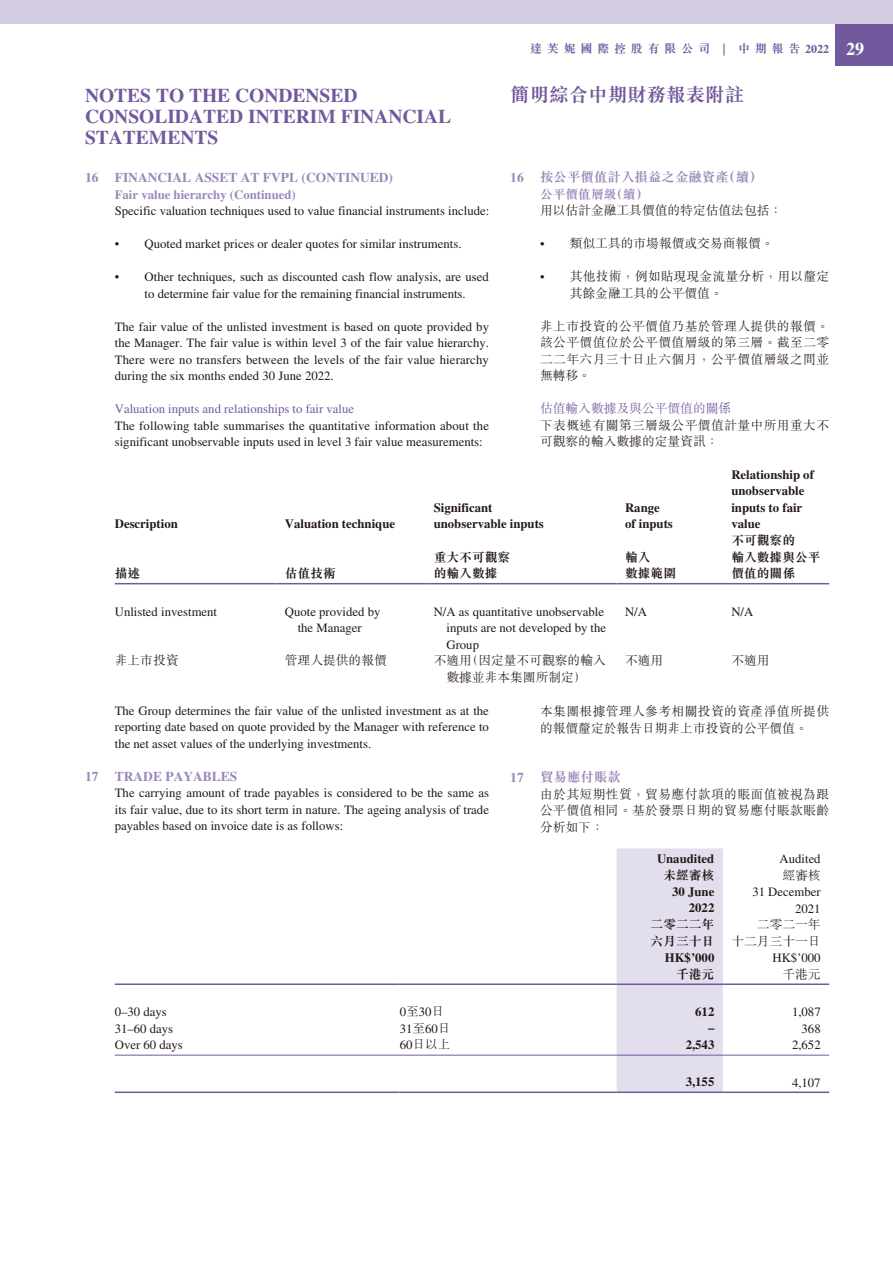
<style>
.page{position:relative;width:893px;height:1263px;background:#fff}
.page>*{position:absolute;margin:0;border:0;box-sizing:border-box;transform-origin:0 0}
.t1{font:700 19.5px/21px "Times LT Std";color:#72599d}
.t2{font:700 19.5px "M Sung HK";color:#72599d}
.t3{font:700 13.5px "Times LT Std";color:#9b87b9}
.t4{font:700 13.5px "M Sung HK";color:#9b87b9}
.t5{font:12.75px/16.5px "Times LT Std";color:#231916;text-align:justify}
.t6{font:300 12.75px/16.5px "M Sung HK";letter-spacing:.02em;color:#231916}
.t7{font:700 12.75px/16.5px "Times LT Std";color:#231916}
.t8{font:300 12.75px/16.5px "M Sung HK";color:#231916;text-align:center}
.t9{font:700 12.75px/16.5px "M Sung HK";color:#231916}
.t10{font:12.75px "Times LT Std";color:#72599d}
.t11{font:700 12.75px "Times LT Std";color:#9b87b9}
.t12{font:300 12.75px "M Sung HK";color:#72599d}
.t13{font:700 12.75px "M Sung HK";color:#9b87b9}
.t14{font:700 12px "M Sung HK";letter-spacing:.4em;color:#72599d}
.s1{font-family:"Times LT Std"}
.s2{font-family:"Times LT Std";font-size:18px;color:#fff}
.s3{font-family:"Times LT Std";font-weight:400}
.s4{font-family:"M Sung HK";font-weight:300}
</style>
<div class="page">
<div style="left:836px;top:0;width:57px;height:66px;background:#72599d"></div>
<div style="left:0;top:0;width:893px;height:23px;background:#d4cce3"></div>
<hr style="left:115px;top:583px;width:161px;height:1px;background:#72599d">
<hr style="left:276px;top:583px;width:149px;height:1px;background:#72599d">
<hr style="left:425px;top:583px;width:192px;height:1px;background:#72599d">
<hr style="left:617px;top:583px;width:106px;height:1px;background:#72599d">
<hr style="left:723px;top:583px;width:106px;height:1px;background:#72599d">
<div style="left:617px;top:848px;width:106px;height:243px;background:#e3deed"></div>
<hr style="left:115px;top:983px;width:285px;height:2px;background:#72599d">
<hr style="left:400px;top:983px;width:217px;height:2px;background:#72599d">
<hr style="left:617px;top:983px;width:106px;height:2px;background:#72599d">
<hr style="left:723px;top:983px;width:106px;height:2px;background:#72599d">
<hr style="left:115px;top:1055px;width:285px;height:1px;background:#72599d">
<hr style="left:400px;top:1055px;width:217px;height:1px;background:#72599d">
<hr style="left:617px;top:1055px;width:106px;height:1px;background:#72599d">
<hr style="left:723px;top:1055px;width:106px;height:1px;background:#72599d">
<hr style="left:115px;top:1091px;width:285px;height:2px;background:#72599d">
<hr style="left:400px;top:1091px;width:217px;height:2px;background:#72599d">
<hr style="left:617px;top:1091px;width:106px;height:2px;background:#72599d">
<hr style="left:723px;top:1091px;width:106px;height:2px;background:#72599d">
<p class="t14" style="left:530px;top:43px;width:336px">達芙妮國際控股有限公司 <span class="s1">|</span> 中期報告<span class="s1">2022</span> <span class="s2">29</span></p>
<h1 class="t1" style="left:85px;top:85px;width:368px">NOTES TO THE CONDENSED<br>CONSOLIDATED INTERIM FINANCIAL<br>STATEMENTS</h1>
<h1 class="t2" style="left:510px;top:85px;width:235px">簡明綜合中期財務報表附註</h1>
<p class="t3" style="left:85px;top:170px;width:310px">16 FINANCIAL ASSET AT FVPL (CONTINUED)</p>
<p class="t11" style="left:115px;top:187px;width:182px">Fair value hierarchy (Continued)</p>
<p class="t5" style="left:115px;top:203px;width:376px">Specific valuation techniques used to value financial instruments include:</p>
<p class="t5" style="left:115px;top:236px;width:348px">• Quoted market prices or dealer quotes for similar instruments.</p>
<p class="t5" style="left:115px;top:269px;width:376px;text-align:center">• Other techniques, such as discounted cash flow analysis, are used to determine fair value for the remaining financial instruments.</p>
<p class="t5" style="left:115px;top:318px;width:376px">The fair value of the unlisted investment is based on quote provided by the Manager. The fair value is within level 3 of the fair value hierarchy.<br>There were no transfers between the levels of the fair value hierarchy during the six months ended 30 June 2022.</p>
<p class="t10" style="left:115px;top:402px;width:241px">Valuation inputs and relationships to fair value</p>
<p class="t5" style="left:115px;top:417px;width:376px">The following table summarises the quantitative information about the significant unobservable inputs used in level 3 fair value measurements:</p>
<p class="t4" style="left:510px;top:170px;width:254px"><span class="s1">16</span> 按公平價值計入損益之金融資產（續）</p>
<p class="t13" style="left:540px;top:188px;width:110px">公平價值層級（續）</p>
<p class="t8" style="left:540px;top:202px;width:244px">用以估計金融工具價值的特定估值法包括：</p>
<p class="t8" style="left:540px;top:234px;width:235px"><span class="s3">•</span> 類似工具的市場報價或交易商報價。</p>
<p class="t6" style="left:570px;top:267px;width:261px;text-indent:-30px"><span class="s3">•</span> 其他技術，例如貼現現金流量分析，用以釐定其餘金融工具的公平價值。</p>
<p class="t6" style="left:540px;top:317px;width:291px;text-align:justify">非上市投資的公平價值乃基於管理人提供的報價。該公平價值位於公平價值層級的第三層。截至二零二二年六月三十日止六個月，公平價值層級之間並無轉移。</p>
<p class="t12" style="left:540px;top:400px;width:193px">估值輸入數據及與公平價值的關係</p>
<p class="t6" style="left:540px;top:416px;width:291px">下表概述有關第三層級公平價值計量中所用重大不可觀察的輸入數據的定量資訊：</p>
<p class="t7" style="left:115px;top:515px;width:65px">Description</p>
<p class="t7" style="left:285px;top:515px;width:112px">Valuation technique</p>
<p class="t9" style="left:115px;top:565px;width:27px">描述</p>
<p class="t9" style="left:285px;top:565px;width:52px">估值技術</p>
<p class="t7" style="left:434px;top:499px;width:112px">Significant unobservable inputs</p>
<p class="t7" style="left:625px;top:499px;width:49px">Range of inputs</p>
<p class="t9" style="left:434px;top:549px;width:78px">重大不可觀察的輸入數據</p>
<p class="t9" style="left:625px;top:549px;width:52px">輸入<br>數據範圍</p>
<p class="t7" style="left:731px;top:466px;width:84px">Relationship of unobservable inputs to fair value</p>
<p class="t9" style="left:731px;top:532px;width:91px">不可觀察的<br>輸入數據與公平價值的關係</p>
<p class="t5" style="left:115px;top:603px;width:104px">Unlisted investment</p>
<p class="t5" style="left:285px;top:603px;width:97px;text-align:center">Quote provided by the Manager</p>
<p class="t5" style="left:446px;top:603px;width:161px;text-align:left;text-indent:-13px">N/A as quantitative unobservable inputs are not developed by the<br>Group</p>
<p class="t5" style="left:625px;top:603px;width:23px">N/A</p>
<p class="t5" style="left:731px;top:603px;width:23px">N/A</p>
<p class="t6" style="left:115px;top:652px;width:65px">非上市投資</p>
<p class="t8" style="left:285px;top:652px;width:103px">管理人提供的報價</p>
<p class="t8" style="left:434px;top:652px;width:174px">不適用（因定量不可觀察的輸入數據並非本集團所制定）</p>
<p class="t6" style="left:625px;top:652px;width:40px">不適用</p>
<p class="t6" style="left:731px;top:652px;width:40px">不適用</p>
<p class="t5" style="left:115px;top:702px;width:376px">The Group determines the fair value of the unlisted investment as at the reporting date based on quote provided by the Manager with reference to the net asset values of the underlying investments.</p>
<p class="t3" style="left:85px;top:768px;width:154px">17 TRADE PAYABLES</p>
<p class="t5" style="left:115px;top:785px;width:376px">The carrying amount of trade payables is considered to be the same as its fair value, due to its short term in nature. The ageing analysis of trade payables based on invoice date is as follows:</p>
<p class="t7" style="left:657px;top:850px;width:59px">Unaudited</p>
<p class="t5" style="left:780px;top:851px;width:43px">Audited</p>
<p class="t9" style="left:663px;top:867px;width:52px">未經審核</p>
<p class="t6" style="left:782px;top:866px;width:40px">經審核</p>
<p class="t7" style="left:672px;top:883px;width:44px;text-align:right">30 June<br>2022</p>
<p class="t5" style="left:752px;top:884px;width:70px;text-align:right">31 December<br>2021</p>
<p class="t9" style="left:651px;top:916px;width:65px">二零二二年六月三十日</p>
<p class="t8" style="left:731px;top:916px;width:91px;text-align:right">二零二一年<br>十二月三十一日</p>
<p class="t7" style="left:665px;top:949px;width:51px">HK$’000</p>
<p class="t5" style="left:772px;top:950px;width:50px">HK$’000</p>
<p class="t9" style="left:676px;top:966px;width:40px">千港元</p>
<p class="t6" style="left:782px;top:965px;width:40px">千港元</p>
<p class="t5" style="left:115px;top:1004px;width:54px">0–30 days</p>
<p class="t5" style="left:400px;top:1004px;width:46px">0<span class="s4">至</span>30<span class="s4">日</span></p>
<p class="t7" style="left:695px;top:1003px;width:21px">612</p>
<p class="t5" style="left:792px;top:1004px;width:30px">1,087</p>
<p class="t5" style="left:115px;top:1020px;width:60px">31–60 days</p>
<p class="t5" style="left:400px;top:1020px;width:52px">31<span class="s4">至</span>60<span class="s4">日</span></p>
<p class="t7" style="left:708px;top:1019px;width:8px">–</p>
<p class="t5" style="left:802px;top:1020px;width:21px">368</p>
<p class="t5" style="left:115px;top:1037px;width:69px">Over 60 days</p>
<p class="t6" style="left:400px;top:1036px;width:52px"><span class="s3">60</span>日以上</p>
<p class="t7" style="left:686px;top:1036px;width:30px">2,543</p>
<p class="t5" style="left:792px;top:1037px;width:30px">2,652</p>
<p class="t7" style="left:686px;top:1073px;width:30px">3,155</p>
<p class="t5" style="left:792px;top:1074px;width:30px">4,107</p>
<p class="t6" style="left:540px;top:702px;width:291px">本集團根據管理人參考相關投資的資產淨值所提供的報價釐定於報告日期非上市投資的公平價值。</p>
<p class="t4" style="left:510px;top:770px;width:112px"><span class="s1">17</span> 貿易應付賬款</p>
<p class="t6" style="left:540px;top:785px;width:291px;text-align:justify">由於其短期性質，貿易應付款項的賬面值被視為跟公平價值相同。基於發票日期的貿易應付賬款賬齡分析如下：</p>
</div>
